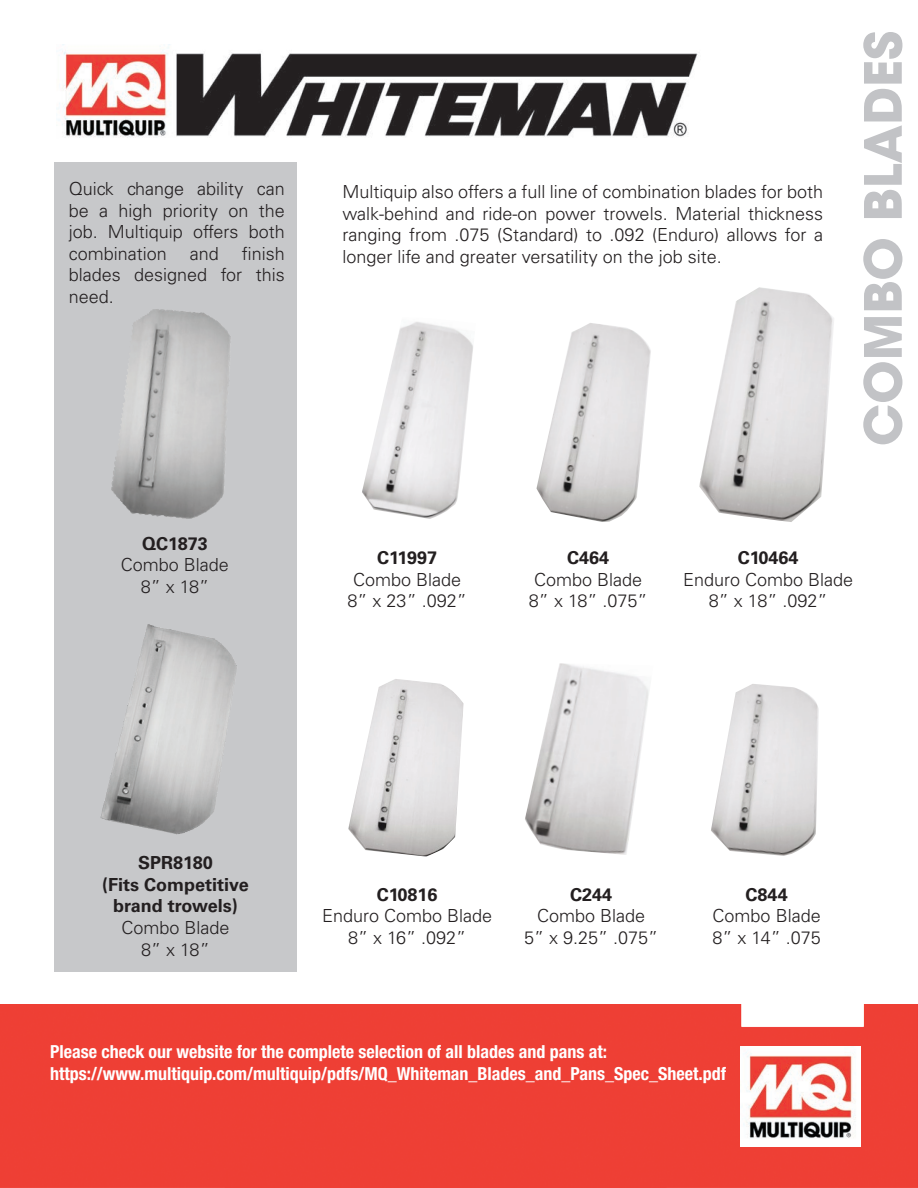
<style>
.page{position:relative;width:918px;height:1188px;background:#fff}
.page>*{position:absolute;margin:0;border:0;box-sizing:border-box;transform-origin:0 0}
.t1{font:700 51px "ITC Avant Garde Std";color:#c2c3c6}
.t2{font:300 18px/21.6px "Univers LT Std";color:#231f20;text-align:center}
.t3{font:700 condensed 18px/22.5px "Helvetica Neue LT Std";color:#fff}
.t4{font:700 18px/21.6px "Univers LT Std";color:#231f20;text-align:center}
</style>
<div class="page">
<div style="left:54px;top:162px;width:243px;height:810px;background:#c7c8ca"></div>
<div style="left:0;top:1004px;width:918px;height:184px;background:#ee3f35"></div>
<img style="left:741px;top:1046px;width:120px;height:101px">
<img style="left:536px;top:323px;width:115px;height:199px">
<img style="left:711px;top:684px;width:108px;height:172px">
<img style="left:525px;top:663px;width:124px;height:192px">
<img style="left:111px;top:309px;width:119px;height:210px">
<img style="left:362px;top:322px;width:111px;height:197px">
<img style="left:348px;top:679px;width:116px;height:178px">
<img style="left:699px;top:287px;width:135px;height:235px">
<img style="left:58px;top:47px;width:640px;height:91px">
<img style="left:100px;top:624px;width:137px;height:211px">
<p class="t2" style="left:69px;top:178px;width:218px;text-align:justify">Quick change ability can be a high priority on the job. Multiquip offers both combination</p>
<p class="t2" style="left:69px;top:243px;width:217px;text-align:justify;text-indent:173px">finish blades designed for this need.</p>
<p class="t2" style="left:190px;top:243px;width:31px">and</p>
<p class="t4" style="left:142px;top:533px;width:67px">QC1873</p>
<p class="t2" style="left:121px;top:554px;width:110px">Combo Blade<br>8” x 18”</p>
<p class="t2" style="left:343px;top:181px;width:482px;text-align:justify">Multiquip also offers a full line of combination blades for both walk-behind and ride-on power trowels. Material thickness ranging from .075 (Standard) to .092 (Enduro) allows for a longer life and greater versatility on the job site.</p>
<h1 class="t1" style="left:850px;top:446px;width:417px;rotate:-90deg">COMBO BLADES</h1>
<p class="t4" style="left:377px;top:547px;width:61px">C11997</p>
<p class="t2" style="left:348px;top:569px;width:121px">Combo Blade<br>8” x 23” .092”</p>
<p class="t4" style="left:567px;top:547px;width:44px">C464</p>
<p class="t2" style="left:529px;top:569px;width:120px;text-align:left">Combo Blade<br>8” x 18” .075”</p>
<p class="t4" style="left:738px;top:547px;width:62px">C10464</p>
<p class="t2" style="left:683px;top:569px;width:172px">Enduro Combo Blade<br>8” x 18” .092”</p>
<p class="t4" style="left:102px;top:852px;width:148px">SPR8180<br>(Fits Competitive brand trowels)</p>
<p class="t2" style="left:121px;top:917px;width:110px">Combo Blade<br>8” x 18”</p>
<p class="t4" style="left:377px;top:884px;width:62px">C10816</p>
<p class="t2" style="left:322px;top:905px;width:172px">Enduro Combo Blade<br>8” x 16” .092”</p>
<p class="t4" style="left:570px;top:884px;width:44px">C244</p>
<p class="t2" style="left:524px;top:905px;width:136px">Combo Blade<br>5” x 9.25” .075”</p>
<p class="t4" style="left:746px;top:884px;width:44px">C844</p>
<p class="t2" style="left:713px;top:905px;width:110px;text-align:left">Combo Blade<br>8” x 14” .075</p>
<p class="t3" style="left:50px;top:1040px;width:678px">Please check our website for the complete selection of all blades and pans at: https://www.multiquip.com/multiquip/pdfs/MQ_Whiteman_Blades_and_Pans_Spec_Sheet.pdf</p>
</div>
